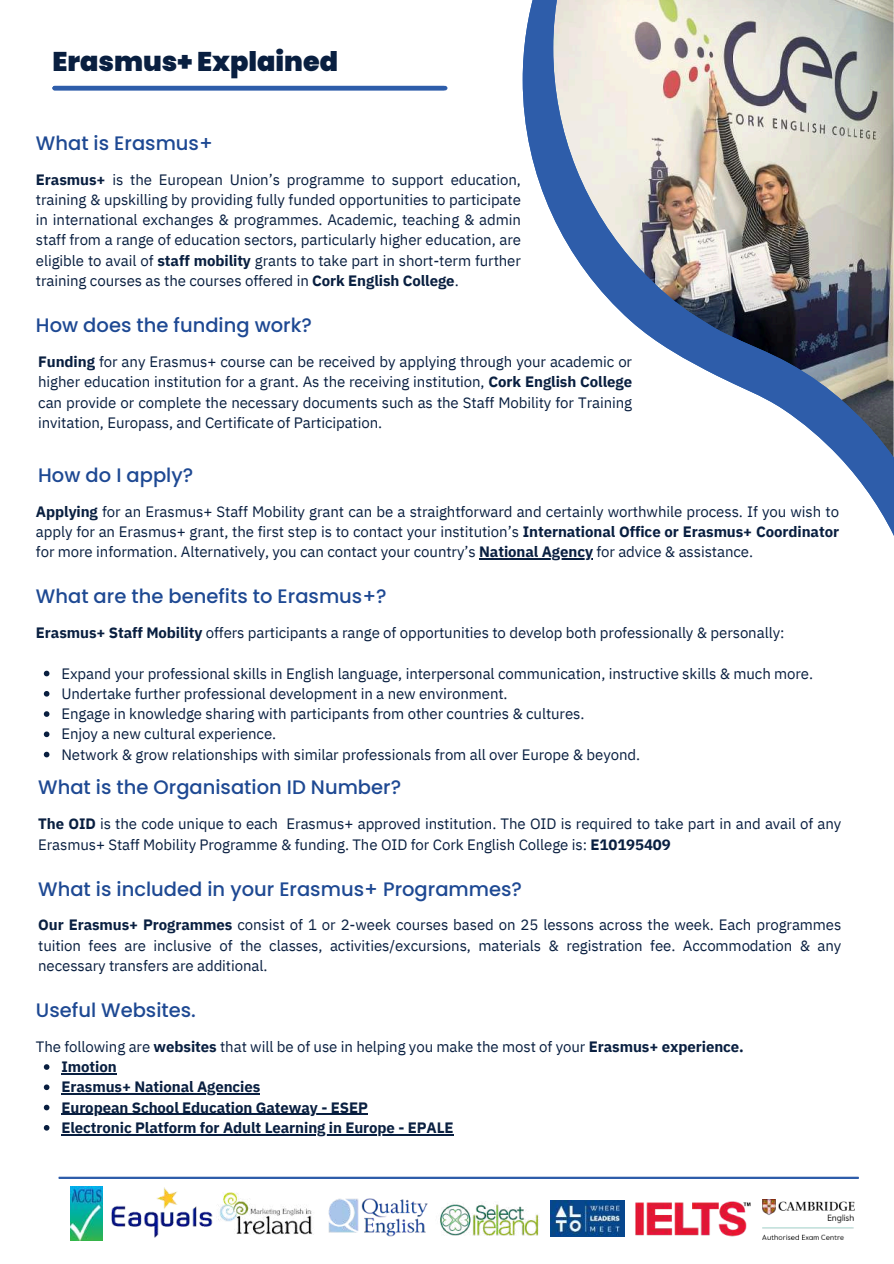
<style>
.page{position:relative;width:894px;height:1264px;background:#fff}
.page>*{position:absolute;margin:0;border:0;box-sizing:border-box;transform-origin:0 0}
.t1{font:900 27px "Poppins";color:#091f40}
.t2{font:500 19.5px "Poppins";color:#1e4993}
.t3{font:15px/20.2px "IBM Plex Sans";letter-spacing:-.005em;color:#091f40;text-align:justify}
.t4{font:700 15px/20.2px "IBM Plex Sans";letter-spacing:-.005em;color:#091f40}
.s1{font-weight:700}
.s2{font-weight:400}
</style>
<div class="page">
<img style="left:522px;top:0;width:371px;height:534px">
<hr style="left:52px;top:86px;width:395px;height:4px;background:#2e5daa;border-radius:2px">
<svg style="left:58px;top:1176px;width:800px;height:2px;background:#7896c8"></svg>
<img style="left:111px;top:1187px;width:102px;height:51px">
<img style="left:218px;top:1192px;width:95px;height:42px">
<img style="left:328px;top:1198px;width:99px;height:38px">
<img style="left:70px;top:1186px;width:33px;height:54px">
<img style="left:762px;top:1199px;width:92px;height:40px">
<img style="left:440px;top:1204px;width:99px;height:32px">
<img style="left:550px;top:1200px;width:74px;height:36px">
<img style="left:635px;top:1201px;width:115px;height:36px">
<hr style="left:479px;top:558px;width:113px;height:1px;background:#091f40">
<svg style="left:44px;top:670px;width:5px;height:6px"></svg>
<svg style="left:44px;top:691px;width:5px;height:5px"></svg>
<svg style="left:44px;top:711px;width:5px;height:6px"></svg>
<svg style="left:44px;top:731px;width:5px;height:6px"></svg>
<svg style="left:44px;top:751px;width:5px;height:6px"></svg>
<svg style="left:44px;top:1064px;width:5px;height:5px"></svg>
<hr style="left:61px;top:1073px;width:56px;height:1px;background:#091f40">
<svg style="left:44px;top:1084px;width:5px;height:6px"></svg>
<hr style="left:61px;top:1093px;width:199px;height:1px;background:#091f40">
<svg style="left:44px;top:1104px;width:5px;height:6px"></svg>
<hr style="left:61px;top:1113px;width:257px;height:1px;background:#091f40">
<hr style="left:318px;top:1113px;width:50px;height:1px;background:#091f40">
<svg style="left:44px;top:1125px;width:5px;height:5px"></svg>
<hr style="left:61px;top:1133px;width:392px;height:2px;background:#091f40">
<h1 class="t1" style="left:52px;top:43px;width:287px">Erasmus+ Explained</h1>
<h2 class="t2" style="left:36px;top:130px;width:178px">What is Erasmus+</h2>
<p class="t3" style="left:36px;top:169px;width:486px"><span class="s1">Erasmus+</span> is the European Union’s programme to support education, training &amp; upskilling by providing fully funded opportunities to participate in international exchanges &amp; programmes. Academic, teaching &amp; admin staff from a range of education sectors, particularly higher education, are eligible to avail of <span class="s1">staff mobility</span> grants to take part in short-term further training courses as the courses offered in <span class="s1">Cork English College</span>.</p>
<h2 class="t2" style="left:36px;top:312px;width:277px">How does the funding work?</h2>
<p class="t3" style="left:38px;top:351px;width:595px"><span class="s1">Funding</span> for any Erasmus+ course can be received by applying through your academic or higher education institution for a grant. As the receiving institution, <span class="s1">Cork English College </span>can provide or complete the necessary documents such as the Staff Mobility for Training invitation, Europass, and Certificate of Participation.</p>
<h2 class="t2" style="left:38px;top:461px;width:156px">How do I apply?</h2>
<p class="t3" style="left:36px;top:501px;width:804px"><span class="s1">Applying</span> for an Erasmus+ Staff Mobility grant can be a straightforward and certainly worthwhile process. If you wish to apply for an Erasmus+ grant, the first step is to contact your institution’s <span class="s1">International Office or Erasmus+ Coordinator </span>for more information. Alternatively, you can contact your country’s <span class="s1">National Agency</span> for advice &amp; assistance.</p>
<h2 class="t2" style="left:36px;top:582px;width:352px">What are the benefits to Erasmus+?</h2>
<p class="t3" style="left:36px;top:622px;width:749px"><span class="s1">Erasmus+ Staff Mobility</span> offers participants a range of opportunities to develop both professionally &amp; personally:</p>
<p class="t3" style="left:61px;top:663px;width:753px;text-align:left">Expand your professional skills in English language, interpersonal communication, instructive skills &amp; much more.<br>Undertake further professional development in a new environment.<br>Engage in knowledge sharing with participants from other countries &amp; cultures.<br>Enjoy a new cultural experience.<br>Network &amp; grow relationships with similar professionals from all over Europe &amp; beyond.</p>
<h2 class="t2" style="left:38px;top:774px;width:364px">What is the Organisation ID Number?</h2>
<p class="t3" style="left:38px;top:813px;width:804px"><span class="s1">The OID</span> is the code unique to each Erasmus+ approved institution. The OID is required to take part in and avail of any<br>Erasmus+ Staff Mobility Programme &amp; funding. The OID for Cork English College is: <span class="s1">E10195409</span></p>
<h2 class="t2" style="left:38px;top:875px;width:485px">What is included in your Erasmus+ Programmes?</h2>
<p class="t3" style="left:38px;top:914px;width:804px"><span class="s1">Our Erasmus+ Programmes</span> consist of 1 or 2-week courses based on 25 lessons across the week. Each programmes tuition fees are inclusive of the classes, activities/excursions, materials &amp; registration fee. Accommodation &amp; any necessary transfers are additional.</p>
<h2 class="t2" style="left:36px;top:996px;width:161px">Useful Websites.</h2>
<p class="t4" style="left:61px;top:1036px;width:683px;text-indent:-25px"><span class="s2">The following are</span> websites <span class="s2">that will be of use in helping you make the most of your</span> Erasmus+ experience.<br>Imotion<br>Erasmus+ National Agencies<br>European School Education Gateway - ESEP<br>Electronic Platform for Adult Learning in Europe - EPALE</p>
</div>
